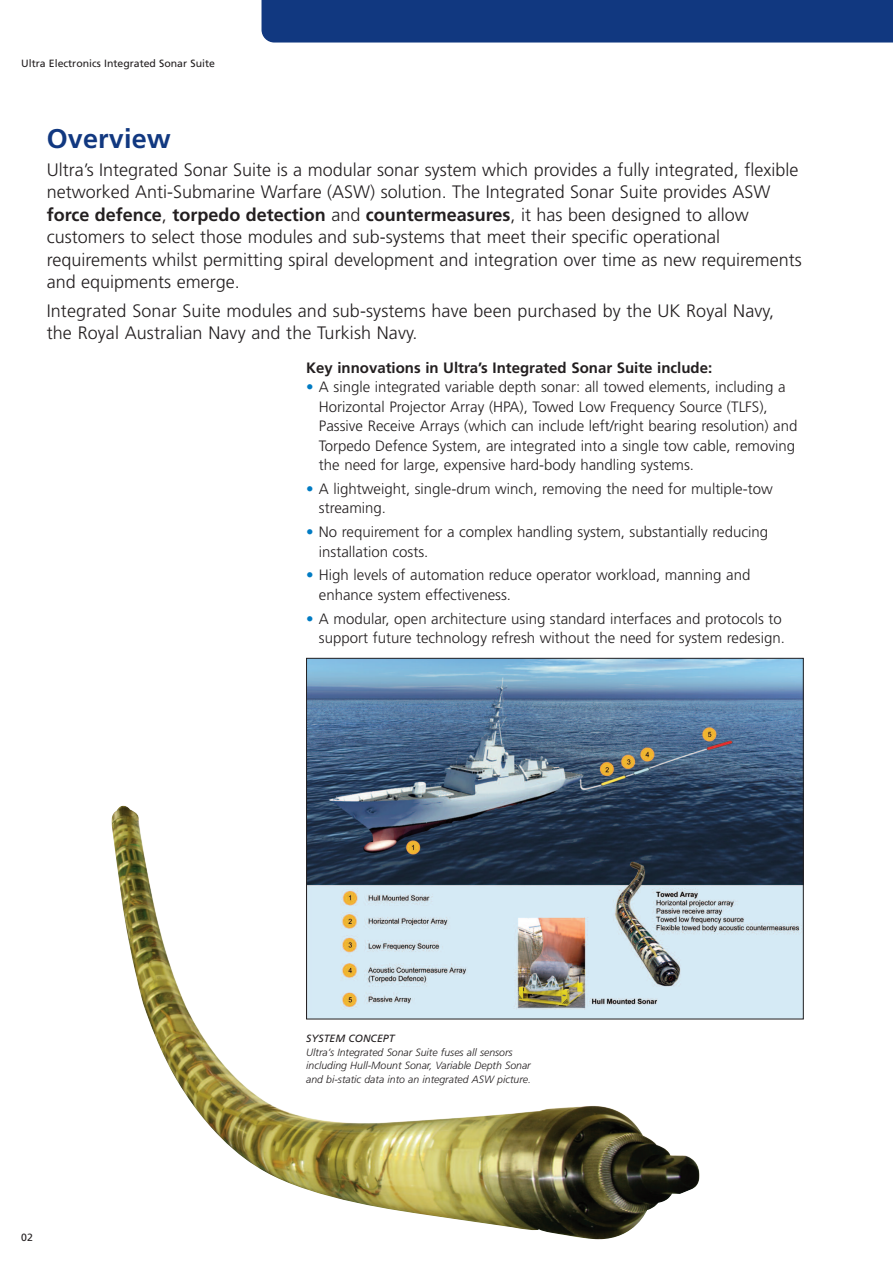
<style>
.page{position:relative;width:893px;height:1263px;background:#fff}
.page>*{position:absolute;margin:0;border:0;box-sizing:border-box;transform-origin:0 0}
.t1{font:700 27px "Frutiger";letter-spacing:.005em;color:#113880}
.t2{font:300 18px/22.5px "Frutiger";color:#231f20}
.t3{font:300 15px/19.5px "Frutiger";color:#231f20}
.t4{font:700 15px "Frutiger";color:#231f20}
.t5{font:italic 300 10.5px/13.5px "Frutiger";color:#231f20}
.t6{font:10.5px "Frutiger";color:#231f20}
.t7{font:italic 10.5px "Frutiger";color:#231f20}
.s1{font-weight:700}
.s2{color:#007bc3}
</style>
<div class="page">
<img style="left:111px;top:806px;width:589px;height:433px">
<div style="left:261px;top:0;width:632px;height:43px;background:#113880"></div>
<img style="left:308px;top:660px;width:494px;height:357px">
<p class="t6" style="left:21px;top:60px;width:195px">Ultra Electronics Integrated Sonar Suite</p>
<h1 class="t1" style="left:47px;top:128px;width:126px">Overview</h1>
<p class="t2" style="left:47px;top:159px;width:757px">Ultra’s Integrated Sonar Suite is a modular sonar system which provides a fully integrated, flexible networked Anti-Submarine Warfare (ASW) solution. The Integrated Sonar Suite provides ASW <span class="s1">force defence</span>, <span class="s1">torpedo detection</span> and <span class="s1">countermeasures</span>, it has been designed to allow customers to select those modules and sub-systems that meet their specific operational requirements whilst permitting spiral development and integration over time as new requirements and equipments emerge.</p>
<p class="t2" style="left:47px;top:301px;width:729px">Integrated Sonar Suite modules and sub-systems have been purchased by the UK Royal Navy, the Royal Australian Navy and the Turkish Navy.</p>
<p class="t4" style="left:306px;top:361px;width:407px">Key innovations in Ultra’s Integrated Sonar Suite include:</p>
<p class="t3" style="left:319px;top:378px;width:480px;text-indent:-13px"><span class="s2">•</span> A single integrated variable depth sonar: all towed elements, including a Horizontal Projector Array (HPA), Towed Low Frequency Source (TLFS), Passive Receive Arrays (which can include left/right bearing resolution) and Torpedo Defence System, are integrated into a single tow cable, removing the need for large, expensive hard-body handling systems.</p>
<p class="t3" style="left:319px;top:480px;width:455px;text-indent:-13px"><span class="s2">•</span> A lightweight, single-drum winch, removing the need for multiple-tow streaming.</p>
<p class="t3" style="left:319px;top:523px;width:451px;text-indent:-13px"><span class="s2">•</span> No requirement for a complex handling system, substantially reducing installation costs.</p>
<p class="t3" style="left:319px;top:567px;width:433px;text-indent:-13px"><span class="s2">•</span> High levels of automation reduce operator workload, manning and enhance system effectiveness.</p>
<p class="t3" style="left:306px;top:610px;width:480px;text-align:right"><span class="s2">•</span> A modular, open architecture using standard interfaces and protocols to support future technology refresh without the need for system redesign.</p>
<p class="t6" style="left:21px;top:1233px;width:13px">02</p>
<p class="t7" style="left:306px;top:1034px;width:90px">SYSTEM CONCEPT</p>
<p class="t5" style="left:306px;top:1046px;width:226px">Ultra’s Integrated Sonar Suite fuses all sensors including Hull-Mount Sonar, Variable Depth Sonar and bi-static data into an integrated ASW picture.</p>
</div>
